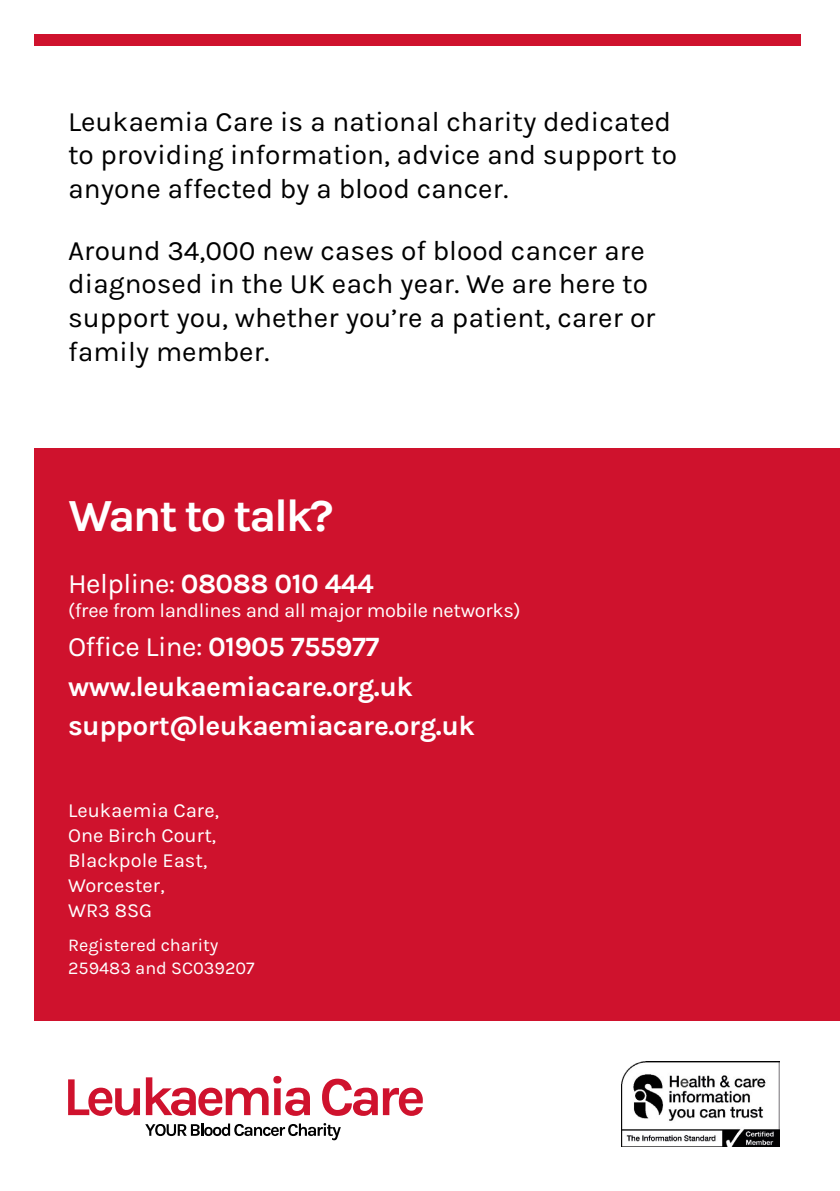
<style>
.page{position:relative;width:840px;height:1191px;background:#fff}
.page>*{position:absolute;margin:0;border:0;box-sizing:border-box;transform-origin:0 0}
.t1{font:700 46px "Karla";letter-spacing:-.05em;color:#fff}
.t2{font:28px/33.6px "Karla";color:#000}
.t3{font:700 28px/39.2px "Karla";letter-spacing:-.02em;color:#fff}
.t4{font:20px/25px "Karla";color:#fff}
.t5{font:20px "Karla";letter-spacing:-.02em;color:#fff}
.t6{font:18px/23px "Karla";color:#fff}
.s1{font-weight:400}
</style>
<div class="page">
<div style="left:34px;top:448px;width:805px;height:572px;background:#cf122d"></div>
<img style="left:621px;top:1061px;width:158px;height:85px">
<div style="left:34px;top:34px;width:765px;height:11px;background:#cf122d"></div>
<svg style="left:68px;top:1079px;width:72px;height:36px"></svg>
<svg style="left:146px;top:1076px;width:164px;height:39px"></svg>
<svg style="left:322px;top:1078px;width:100px;height:37px"></svg>
<svg style="left:145px;top:1123px;width:195px;height:17px"></svg>
<p class="t2" style="left:68px;top:105px;width:610px">Leukaemia Care is a national charity dedicated to providing information, advice and support to anyone affected by a blood cancer.</p>
<p class="t2" style="left:68px;top:234px;width:589px">Around 34,000 new cases of blood cancer are diagnosed in the UK each year. We are here to support you, whether you’re a patient, carer or family member.</p>
<h1 class="t1" style="left:68px;top:489px;width:267px">Want to talk?</h1>
<p class="t3" style="left:68px;top:564px;width:307px"><span class="s1">Helpline:</span> 08088 010 444</p>
<p class="t5" style="left:68px;top:599px;width:454px">(free from landlines and all major mobile networks)</p>
<p class="t3" style="left:68px;top:627px;width:407px"><span class="s1">Office Line:</span> 01905 755977 www.leukaemiacare.org.uk support@leukaemiacare.org.uk</p>
<p class="t4" style="left:68px;top:798px;width:152px">Leukaemia Care,<br>One Birch Court,<br>Blackpole East,<br>Worcester,<br>WR3 8SG</p>
<p class="t6" style="left:68px;top:934px;width:188px">Registered charity<br>259483 and SC039207</p>
</div>
